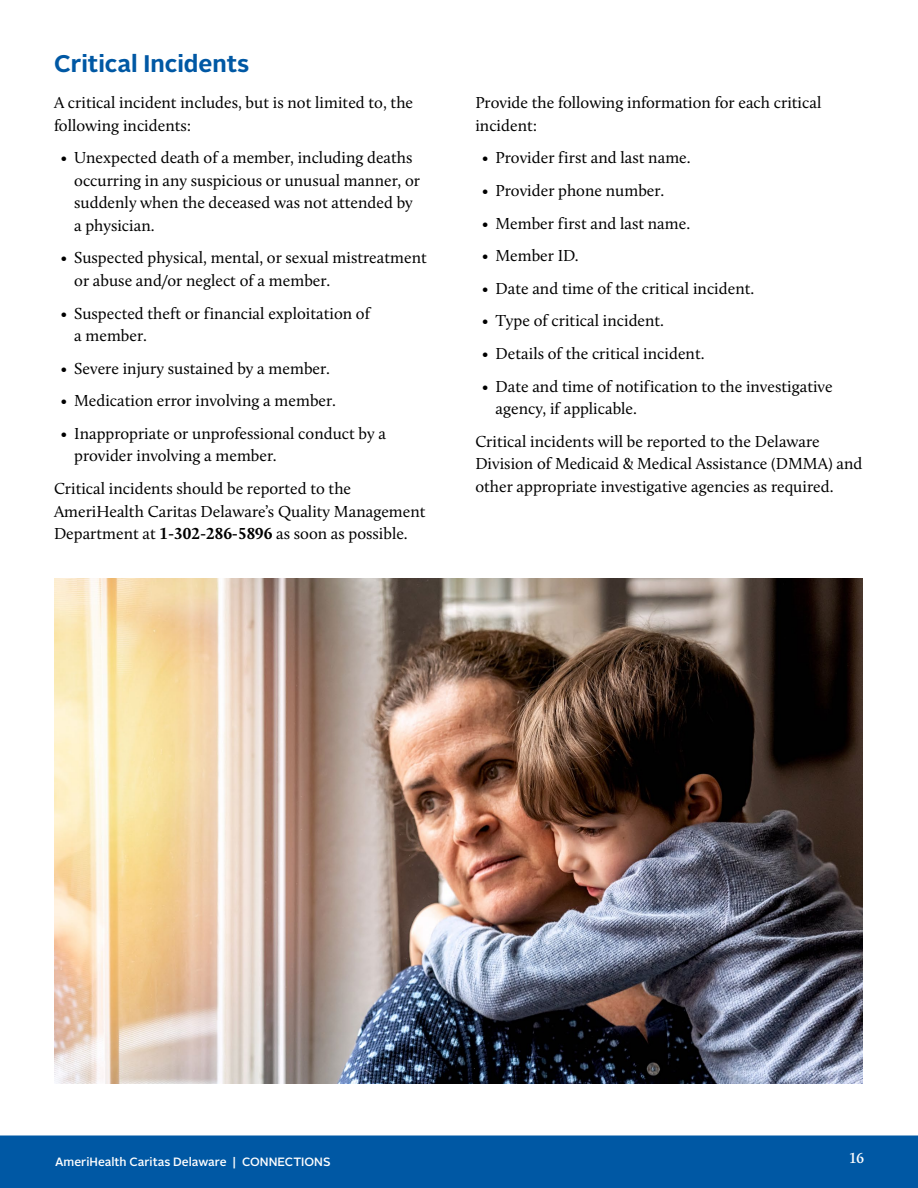
<style>
.page{position:relative;width:918px;height:1188px;background:#fff}
.page>*{position:absolute;margin:0;border:0;box-sizing:border-box;transform-origin:0 0}
.Headline_Span{font:700 24px "Alright Sans";color:#0058a4}
.Body_Copy{font:16.5px/22.5px "Calluna";color:#000}
.t1{font:600 15px "Calluna";color:#fff}
.t2{font:500 12px "Alright Sans";color:#fff}
.s1{font-weight:700}
</style>
<div class="page">
<img style="left:54px;top:578px;width:808px;height:505px">
<div style="left:0;top:1136px;width:918px;height:52px;background:#0058a4"></div>
<p class="Headline_Span" style="left:54px;top:47px;width:197px">Critical Incidents</p>
<p class="Body_Copy" style="left:54px;top:91px;width:361px">A critical incident includes, but is not limited to, the following incidents:</p>
<p class="Body_Copy" style="left:74px;top:146px;width:347px;text-indent:-14px">• Unexpected death of a member, including deaths occurring in any suspicious or unusual manner, or suddenly when the deceased was not attended by a physician.</p>
<p class="Body_Copy" style="left:74px;top:247px;width:354px;text-indent:-14px">• Suspected physical, mental, or sexual mistreatment or abuse and/or neglect of a member.</p>
<p class="Body_Copy" style="left:74px;top:302px;width:297px;text-indent:-14px">• Suspected theft or financial exploitation of a member.</p>
<p class="Body_Copy" style="left:61px;top:357px;width:271px">• Severe injury sustained by a member.</p>
<p class="Body_Copy" style="left:61px;top:389px;width:277px">• Medication error involving a member.</p>
<p class="Body_Copy" style="left:74px;top:422px;width:313px;text-indent:-14px">• Inappropriate or unprofessional conduct by a provider involving a member.</p>
<p class="Body_Copy" style="left:54px;top:477px;width:373px">Critical incidents should be reported to the<br>AmeriHealth Caritas Delaware’s Quality Management<br>Department at <span class="s1">1-302-286-5896</span> as soon as possible.</p>
<p class="Body_Copy" style="left:475px;top:91px;width:348px">Provide the following information for each critical incident:</p>
<p class="Body_Copy" style="left:482px;top:146px;width:210px">• Provider first and last name.</p>
<p class="Body_Copy" style="left:482px;top:179px;width:184px">• Provider phone number.</p>
<p class="Body_Copy" style="left:482px;top:212px;width:210px">• Member first and last name.</p>
<p class="Body_Copy" style="left:482px;top:244px;width:98px">• Member ID.</p>
<p class="Body_Copy" style="left:482px;top:277px;width:274px">• Date and time of the critical incident.</p>
<p class="Body_Copy" style="left:482px;top:310px;width:184px">• Type of critical incident.</p>
<p class="Body_Copy" style="left:482px;top:342px;width:224px">• Details of the critical incident.</p>
<p class="Body_Copy" style="left:496px;top:375px;width:339px;text-indent:-14px">• Date and time of notification to the investigative agency, if applicable.</p>
<p class="Body_Copy" style="left:475px;top:430px;width:389px">Critical incidents will be reported to the Delaware<br>Division of Medicaid &amp; Medical Assistance (DMMA) and other appropriate investigative agencies as required.</p>
<p class="t2" style="left:55px;top:1154px;width:277px">AmeriHealth Caritas Delaware | CONNECTIONS</p>
<p class="t1" style="left:850px;top:1149px;width:16px">16</p>
</div>
